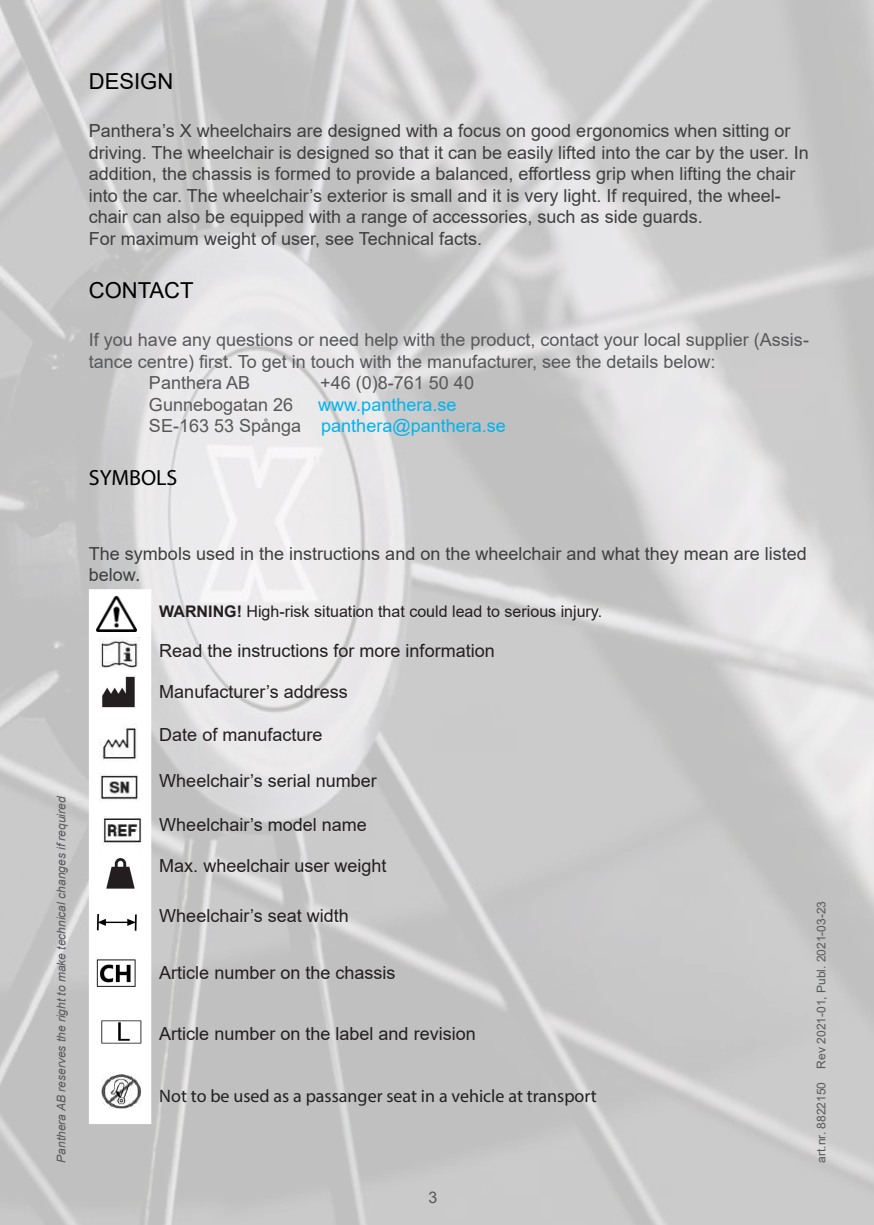
<style>
.page{position:relative;width:874px;height:1225px;background:#fff}
.page>*{position:absolute;margin:0;border:0;box-sizing:border-box;transform-origin:0 0}
.t1{font:22px "Arial";color:#000}
.t2{font:22px "Myriad Pro";color:#000}
.t3{font:18px/21.6px "Arial";color:#3e3e3f}
.t4{font:18px "Arial";color:#231f20}
.t5{font:18px "Arial";color:#57585a}
.t6{font:18px/21.6px "Arial";color:#00b3ef}
.t7{font:18px "Myriad Pro";color:#231f20}
.t8{font:16px "Arial";color:#231f20}
.t9{font:16px "Arial";color:#57585a}
.t10{font:italic 12px "Arial";color:#57585a}
.t11{font:12px "Arial";color:#57585a}
.s1{color:#57585a}
.s2{font-family:"Myriad Pro"}
.s3{font-weight:700}
</style>
<div class="page">
<img style="left:0;top:0;width:873px;height:1225px">
<svg style="left:89px;top:589px;width:62px;height:535px"></svg>
<img style="left:96px;top:596px;width:40px;height:35px">
<img style="left:99px;top:773px;width:41px;height:29px">
<img style="left:102px;top:816px;width:40px;height:29px">
<img style="left:98px;top:674px;width:41px;height:36px">
<img style="left:99px;top:724px;width:41px;height:37px">
<img style="left:99px;top:637px;width:40px;height:33px">
<img style="left:99px;top:852px;width:43px;height:42px">
<img style="left:93px;top:901px;width:51px;height:38px">
<img style="left:91px;top:955px;width:51px;height:35px">
<img style="left:102px;top:1074px;width:39px;height:34px">
<img style="left:102px;top:1020px;width:39px;height:23px">
<p class="t1" style="left:89px;top:66px;width:86px">DESIGN</p>
<p class="t3" style="left:89px;top:120px;width:721px">Panthera’s X wheelchairs are designed with a focus on good ergonomics when sitting or driving. The wheelchair is designed so that it can be easily lifted into the car by the user. In addition, the chassis is formed to provide a balanced, effortless grip when lifting the chair into the car. The wheelchair’s exterior is small and it is very light. If required, the wheel&shy;chair can also be equipped with a range of accessories, such as side guards.<br>For maximum weight of user, see Technical facts.</p>
<p class="t1" style="left:89px;top:275px;width:106px">CONTACT</p>
<p class="t5" style="left:89px;top:327px;width:721px">If you have any questions or need help with the product, contact your local supplier (Assis-</p>
<p class="t5" style="left:89px;top:349px;width:627px">tance centre) first. To get in touch with the manufacturer, see the details below:</p>
<p class="t5" style="left:149px;top:370px;width:103px">Panthera AB</p>
<p class="t5" style="left:320px;top:370px;width:155px">+46 (0)8-761 50 40</p>
<p class="t5" style="left:149px;top:392px;width:146px">Gunnebogatan 26</p>
<p class="t6" style="left:149px;top:393px;width:358px;text-indent:169px">www.panthera.se<br><span class="s1">SE-163 53 Spånga</span> panthera@panthera.se</p>
<p class="t2" style="left:89px;top:464px;width:90px">SYMBOLS</p>
<p class="t10" style="left:53px;top:1162px;width:368px;rotate:-90deg">Panthera AB reserves the right to make technical changes if required</p>
<p class="t3" style="left:89px;top:542px;width:719px">The symbols used in the instructions and on the wheelchair and what they mean are listed below<span class="s2">.</span></p>
<p class="t8" style="left:159px;top:600px;width:444px"><span class="s3">WARNING!</span> High-risk situation that could lead to serious injury.</p>
<p class="t4" style="left:159px;top:638px;width:337px">Read the instructions for more information</p>
<p class="t4" style="left:159px;top:679px;width:190px">Manufacturer’s address</p>
<p class="t4" style="left:159px;top:722px;width:165px">Date of manufacture</p>
<p class="t4" style="left:159px;top:768px;width:219px">Wheelchair’s serial number</p>
<p class="t4" style="left:159px;top:812px;width:209px">Wheelchair’s model name</p>
<p class="t4" style="left:159px;top:853px;width:229px">Max. wheelchair user weight</p>
<p class="t4" style="left:159px;top:902px;width:191px">Wheelchair’s seat width</p>
<p class="t4" style="left:159px;top:959px;width:238px">Article number on the chassis</p>
<p class="t4" style="left:159px;top:1021px;width:318px">Article number on the label and revision</p>
<p class="t7" style="left:159px;top:1084px;width:439px">Not to be used as a passanger seat in a vehicle at transport</p>
<p class="t11" style="left:812px;top:1162px;width:263px;rotate:-90deg">art.nr. 8822150 Rev 2021-01, Publ. 2021-03-23</p>
<p class="t9" style="left:428px;top:1186px;width:10px">3</p>
</div>
